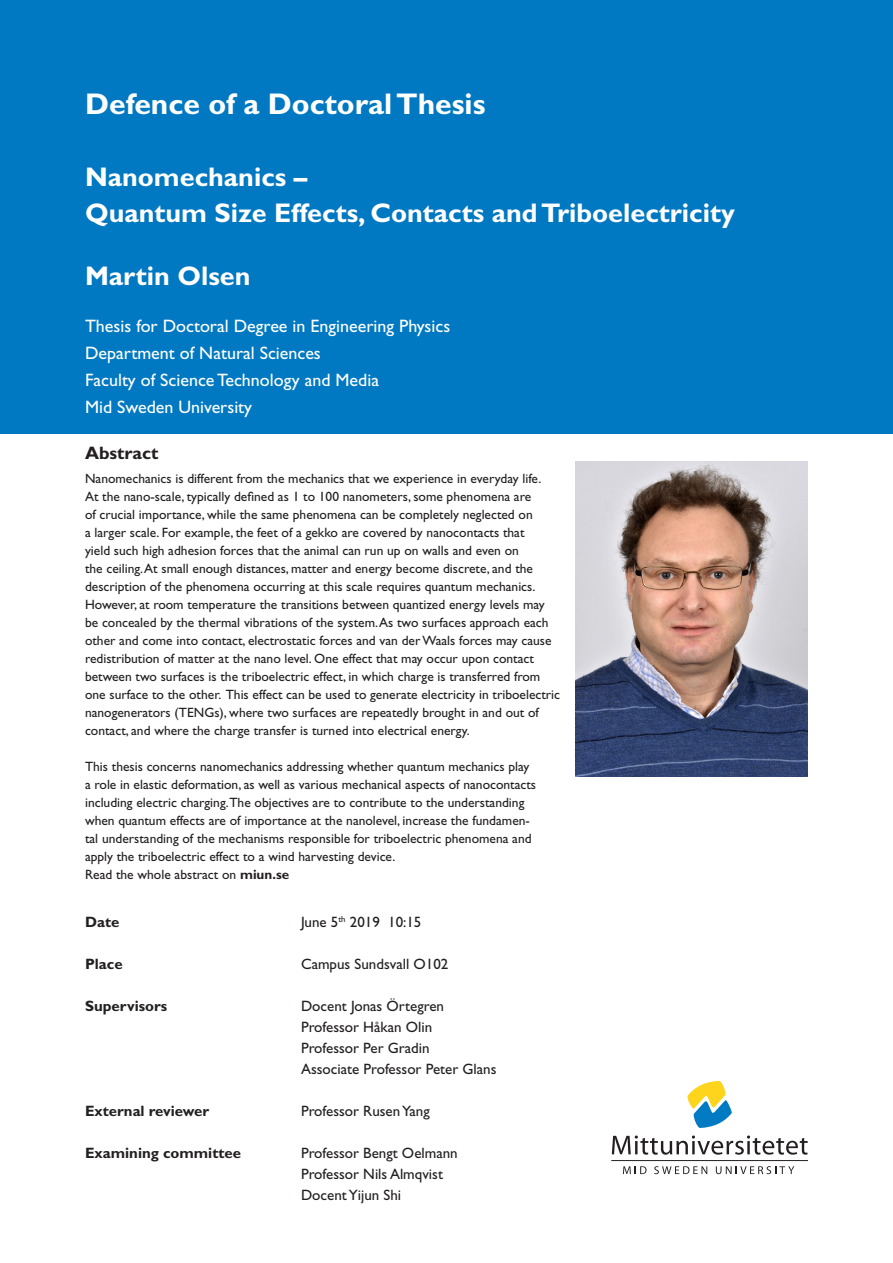
<style>
.page{position:relative;width:893px;height:1263px;background:#fff}
.page>*{position:absolute;margin:0;border:0;box-sizing:border-box;transform-origin:0 0}
.t1{font:700 30px "Gill Sans Std";color:#fff}
.t2{font:700 27px "Gill Sans Std";color:#fff}
.t3{font:18px "Gill Sans Std";color:#fff}
.t4{font:700 18px "Gill Sans Std";color:#231f20}
.t5{font:15px "Gill Sans Std";color:#231f20}
.t6{font:700 15px "Gill Sans Std";color:#231f20}
.t7{font:13.5px "Gill Sans Std";color:#231f20}
.s1{font-weight:700}
</style>
<div class="page">
<div style="left:0;top:0;width:893px;height:434px;background:#0079c2"></div>
<svg style="left:687px;top:1081px;width:45px;height:47px"></svg>
<svg style="left:612px;top:1135px;width:196px;height:20px"></svg>
<hr style="left:611px;top:1160px;width:197px;height:1px;background:#231f20">
<svg style="left:623px;top:1166px;width:23px;height:8px"></svg>
<svg style="left:654px;top:1166px;width:53px;height:8px"></svg>
<svg style="left:716px;top:1166px;width:78px;height:8px"></svg>
<img style="left:576px;top:461px;width:232px;height:315px">
<p class="t1" style="left:85px;top:86px;width:402px">Defence of a Doctoral Thesis</p>
<p class="t2" style="left:85px;top:161px;width:224px">Nanomechanics –</p>
<p class="t2" style="left:85px;top:197px;width:651px">Quantum Size Effects, Contacts and Triboelectricity</p>
<p class="t2" style="left:85px;top:260px;width:167px">Martin Olsen</p>
<p class="t3" style="left:85px;top:315px;width:367px">Thesis for Doctoral Degree in Engineering Physics</p>
<p class="t3" style="left:85px;top:342px;width:237px">Department of Natural Sciences</p>
<p class="t3" style="left:85px;top:369px;width:296px">Faculty of Science Technology and Media</p>
<p class="t3" style="left:85px;top:396px;width:169px">Mid Sweden University</p>
<p class="t4" style="left:85px;top:442px;width:75px">Abstract</p>
<p class="t7" style="left:85px;top:470px;width:458px">Nanomechanics is different from the mechanics that we experience in everyday life.</p>
<p class="t7" style="left:85px;top:488px;width:448px">At the nano-scale, typically defined as 1 to 100 nanometers, some phenomena are</p>
<p class="t7" style="left:85px;top:506px;width:449px">of crucial importance, while the same phenomena can be completely neglected on</p>
<p class="t7" style="left:85px;top:524px;width:441px">a larger scale. For example, the feet of a gekko are covered by nanocontacts that</p>
<p class="t7" style="left:85px;top:542px;width:435px">yield such high adhesion forces that the animal can run up on walls and even on</p>
<p class="t7" style="left:85px;top:560px;width:449px">the ceiling. At small enough distances, matter and energy become discrete, and the</p>
<p class="t7" style="left:85px;top:578px;width:452px">description of the phenomena occurring at this scale requires quantum mechanics.</p>
<p class="t7" style="left:85px;top:596px;width:461px">However, at room temperature the transitions between quantized energy levels may</p>
<p class="t7" style="left:85px;top:614px;width:465px">be concealed by the thermal vibrations of the system. As two surfaces approach each</p>
<p class="t7" style="left:85px;top:632px;width:468px">other and come into contact, electrostatic forces and van der Waals forces may cause</p>
<p class="t7" style="left:85px;top:650px;width:450px">redistribution of matter at the nano level. One effect that may occur upon contact</p>
<p class="t7" style="left:85px;top:668px;width:457px">between two surfaces is the triboelectric effect, in which charge is transferred from</p>
<p class="t7" style="left:85px;top:686px;width:477px">one surface to the other. This effect can be used to generate electricity in triboelectric</p>
<p class="t7" style="left:85px;top:704px;width:455px">nanogenerators (TENGs), where two surfaces are repeatedly brought in and out of</p>
<p class="t7" style="left:85px;top:722px;width:386px">contact, and where the charge transfer is turned into electrical energy.</p>
<p class="t7" style="left:85px;top:758px;width:446px">This thesis concerns nanomechanics addressing whether quantum mechanics play</p>
<p class="t7" style="left:85px;top:776px;width:453px">a role in elastic deformation, as well as various mechanical aspects of nanocontacts</p>
<p class="t7" style="left:85px;top:794px;width:441px">including electric charging.The objectives are to contribute to the understanding</p>
<p class="t7" style="left:85px;top:812px;width:446px">when quantum effects are of importance at the nanolevel, increase the fundamen-</p>
<p class="t7" style="left:85px;top:830px;width:448px">tal understanding of the mechanisms responsible for triboelectric phenomena and</p>
<p class="t7" style="left:85px;top:848px;width:312px">apply the triboelectric effect to a wind harvesting device.</p>
<p class="t7" style="left:85px;top:866px;width:206px">Read the whole abstract on <span class="s1">miun.se</span></p>
<p class="t6" style="left:85px;top:913px;width:36px">Date</p>
<p class="t5" style="left:301px;top:913px;width:122px">June 5<sup>th</sup> 2019 10:15</p>
<p class="t6" style="left:85px;top:955px;width:39px">Place</p>
<p class="t5" style="left:301px;top:955px;width:149px">Campus Sundsvall O102</p>
<p class="t6" style="left:85px;top:997px;width:84px">Supervisors</p>
<p class="t5" style="left:301px;top:997px;width:145px">Docent Jonas Örtegren</p>
<p class="t5" style="left:301px;top:1018px;width:133px">Professor Håkan Olin</p>
<p class="t5" style="left:301px;top:1039px;width:130px">Professor Per Gradin</p>
<p class="t5" style="left:301px;top:1060px;width:197px">Associate Professor Peter Glans</p>
<p class="t6" style="left:85px;top:1102px;width:126px">External reviewer</p>
<p class="t5" style="left:301px;top:1102px;width:130px">Professor Rusen Yang</p>
<p class="t6" style="left:85px;top:1144px;width:158px">Examining committee</p>
<p class="t5" style="left:301px;top:1144px;width:158px">Professor Bengt Oelmann</p>
<p class="t5" style="left:301px;top:1165px;width:143px">Professor Nils Almqvist</p>
<p class="t5" style="left:301px;top:1186px;width:102px">Docent Yijun Shi</p>
</div>
